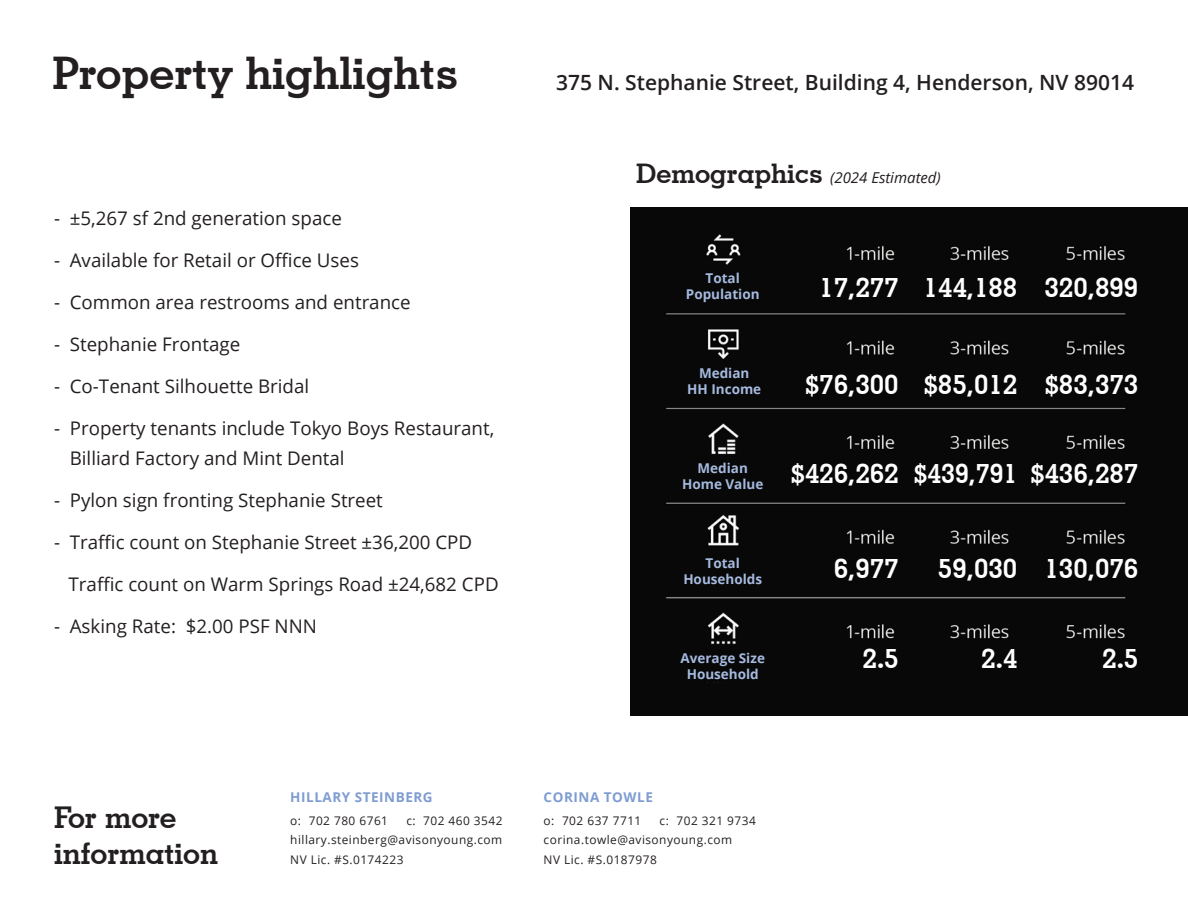
<style>
.page{position:relative;width:1188px;height:918px;background:#fff}
.page>*{position:absolute;margin:0;border:0;box-sizing:border-box;transform-origin:0 0}
.t1{font:700 45px "Geometric Slab 703 BT";color:#231f20}
.t2{font:700 30px/36px "Geometric Slab 703 BT";color:#231f20}
.t3{font:700 27px "Geometric Slab 703 BT";color:#fff}
.t4{font:700 27px "Geometric Slab 703 BT";color:#fff;scale:.96 1}
.t5{font:600 21px "Open Sans";color:#231f20}
.t6{font:18.75px/30px "Open Sans";color:#231f20}
.t7{font:italic 15px "Open Sans";color:#231f20}
.t8{font:700 13.5px "Open Sans";color:#a5badf}
.t9{font:700 13.5px "Open Sans";letter-spacing:.04em;color:#7e9cd1}
.t10{font:11.85px/19.5px "Open Sans";letter-spacing:.04em;color:#231f20;text-align:justify}
.s1{font-family:"Geometric Slab 703 BT";font-weight:700;font-style:normal;font-size:27px}
</style>
<div class="page">
<div style="left:630px;top:208px;width:558px;height:508px;background:#080808"></div>
<p class="t1" style="left:52px;top:46px;width:408px">Property highlights</p>
<p class="t6" style="left:54px;top:202px;width:289px">- ±5,267 sf 2nd generation space</p>
<p class="t6" style="left:54px;top:244px;width:307px">- Available for Retail or Office Uses</p>
<p class="t6" style="left:54px;top:286px;width:358px">- Common area restrooms and entrance</p>
<p class="t6" style="left:54px;top:328px;width:188px">- Stephanie Frontage</p>
<p class="t6" style="left:54px;top:370px;width:257px">- Co-Tenant Silhouette Bridal</p>
<p class="t6" style="left:70px;top:412px;width:426px;text-indent:-16px">- Property tenants include Tokyo Boys Restaurant,<br>Billiard Factory and Mint Dental</p>
<p class="t6" style="left:54px;top:484px;width:330px">- Pylon sign fronting Stephanie Street</p>
<p class="t6" style="left:54px;top:526px;width:420px">- Traffic count on Stephanie Street ±36,200 CPD</p>
<p class="t6" style="left:69px;top:568px;width:432px">Traffic count on Warm Springs Road ±24,682 CPD</p>
<p class="t6" style="left:54px;top:610px;width:265px">- Asking Rate: $2.00 PSF NNN</p>
<p class="t5" style="left:556px;top:68px;width:579px">375 N. Stephanie Street, Building 4, Henderson, NV 89014</p>
<p class="t7" style="left:636px;top:167px;width:306px"><span class="s1">Demographics</span> (2024 Estimated)</p>
<p class="t8" style="left:706px;top:268px;width:36px">Total</p>
<p class="t8" style="left:686px;top:285px;width:75px">Population</p>
<p class="t3" style="left:819px;top:271px;width:81px">17,277</p>
<p class="t3" style="left:924px;top:271px;width:95px">144,188</p>
<p class="t3" style="left:1044px;top:271px;width:95px">320,899</p>
<p class="t8" style="left:699px;top:363px;width:52px">Median</p>
<p class="t8" style="left:687px;top:380px;width:76px">HH Income</p>
<p class="t3" style="left:805px;top:368px;width:95px">$76,300</p>
<p class="t3" style="left:924px;top:368px;width:95px">$85,012</p>
<p class="t3" style="left:1044px;top:368px;width:95px">$83,373</p>
<p class="t8" style="left:698px;top:458px;width:52px">Median</p>
<p class="t8" style="left:682px;top:475px;width:83px">Home Value</p>
<p class="t3" style="left:790px;top:457px;width:110px">$426,262</p>
<p class="t4" style="left:913px;top:457px;width:110px">$439,791</p>
<p class="t3" style="left:1030px;top:457px;width:110px">$436,287</p>
<p class="t8" style="left:706px;top:553px;width:36px">Total</p>
<p class="t8" style="left:683px;top:570px;width:80px">Households</p>
<p class="t3" style="left:834px;top:552px;width:66px">6,977</p>
<p class="t3" style="left:938px;top:552px;width:81px">59,030</p>
<p class="t3" style="left:1044px;top:552px;width:95px">130,076</p>
<p class="t8" style="left:681px;top:649px;width:86px">Average Size</p>
<p class="t8" style="left:687px;top:665px;width:74px">Household</p>
<p class="t3" style="left:863px;top:642px;width:38px">2.5</p>
<p class="t3" style="left:981px;top:642px;width:38px">2.4</p>
<p class="t3" style="left:1102px;top:642px;width:38px">2.5</p>
<h2 class="t2" style="left:54px;top:799px;width:166px">For more information</h2>
<p class="t9" style="left:290px;top:787px;width:144px">HILLARY STEINBERG</p>
<p class="t10" style="left:290px;top:810px;width:99px">o: 702 780 6761</p>
<p class="t10" style="left:290px;top:810px;width:214px;text-indent:116px">c: 702 460 3542 hillary.steinberg@avisonyoung.com NV Lic. #S.0174223</p>
<p class="t9" style="left:544px;top:787px;width:111px">CORINA TOWLE</p>
<p class="t10" style="left:544px;top:810px;width:99px">o: 702 637 7711</p>
<p class="t10" style="left:544px;top:810px;width:214px;text-align:left;text-indent:116px">c: 702 321 9734 corina.towle@avisonyoung.com<br>NV Lic. #S.0187978</p>
</div>
